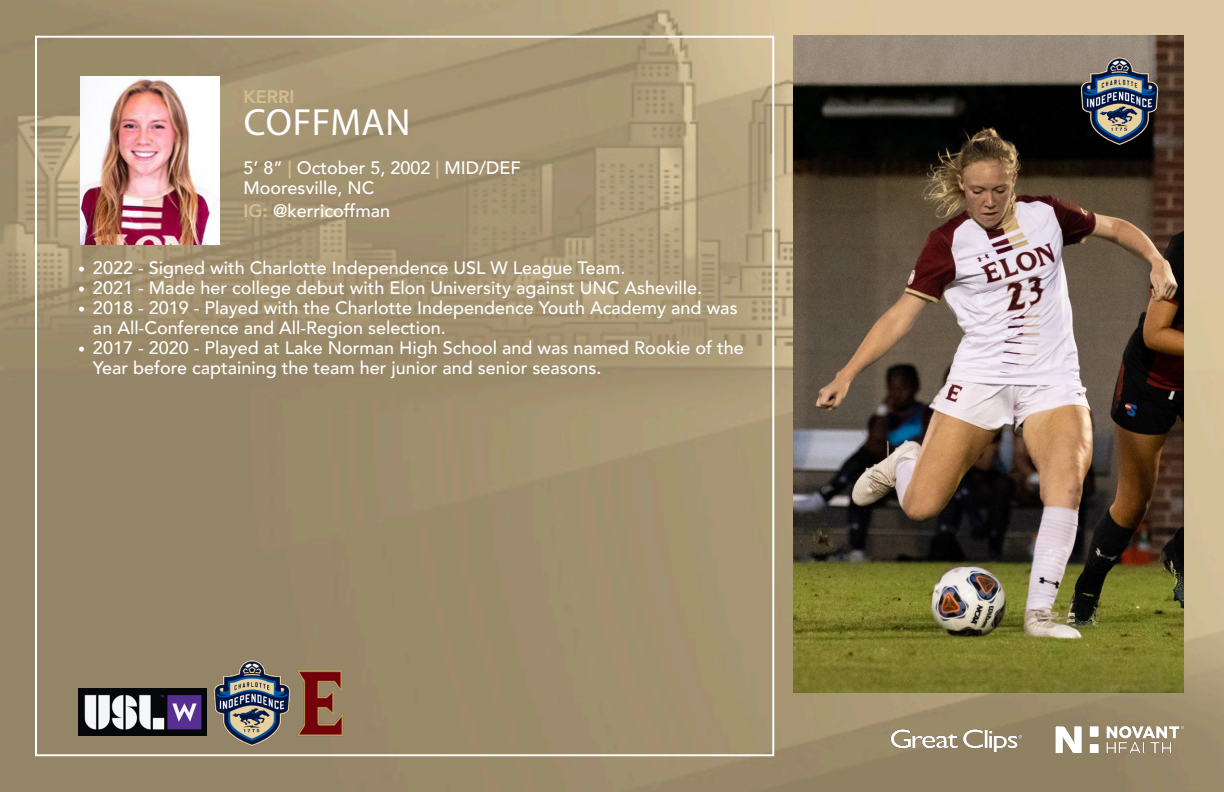
<style>
.page{position:relative;width:1224px;height:792px;background:#fff}
.page>*{position:absolute;margin:0;border:0;box-sizing:border-box;transform-origin:0 0}
.t1{font:38px "Myriad Pro";letter-spacing:.015em;color:#fff}
.t2{font:500 18px/20px "Avenir";color:#fff}
.t3{font:800 18px "Avenir";color:#d4be91}
.s1{font-weight:800;color:#d4be91}
.s2{font-size:14px}
</style>
<div class="page">
<img style="left:0;top:0;width:1224px;height:792px">
<img style="left:81px;top:76px;width:138px;height:168px">
<img style="left:206px;top:657px;width:92px;height:91px">
<img style="left:292px;top:667px;width:65px;height:73px">
<img style="left:1056px;top:725px;width:128px;height:27px">
<img style="left:793px;top:36px;width:391px;height:657px">
<img style="left:78px;top:688px;width:128px;height:47px">
<img style="left:1073px;top:55px;width:93px;height:93px">
<img style="left:886px;top:726px;width:142px;height:25px">
<p class="t3" style="left:243px;top:83px;width:53px">KERRI</p>
<p class="t1" style="left:244px;top:99px;width:168px">COFFMAN</p>
<p class="t2" style="left:243px;top:156px;width:279px">5’ 8” <span class="s1">|</span> October 5, 2002 <span class="s1">|</span> MID/DEF</p>
<p class="t2" style="left:243px;top:177px;width:133px">Mooresville, NC</p>
<p class="t2" style="left:243px;top:199px;width:148px"><span class="s1">IG:</span> @kerricoffman</p>
<p class="t2" style="left:78px;top:257px;width:549px"><span class="s2">•</span> 2022 - Signed with Charlotte Independence USL W League Team.</p>
<p class="t2" style="left:78px;top:277px;width:625px"><span class="s2">•</span> 2021 - Made her college debut with Elon University against UNC Asheville.</p>
<p class="t2" style="left:93px;top:297px;width:646px;text-indent:-15px"><span class="s2">•</span> 2018 - 2019 - Played with the Charlotte Independence Youth Academy and was an All-Conference and All-Region selection.</p>
<p class="t2" style="left:93px;top:337px;width:652px;text-indent:-15px"><span class="s2">•</span> 2017 - 2020 - Played at Lake Norman High School and was named Rookie of the<br>Year before captaining the team her junior and senior seasons.</p>
</div>
